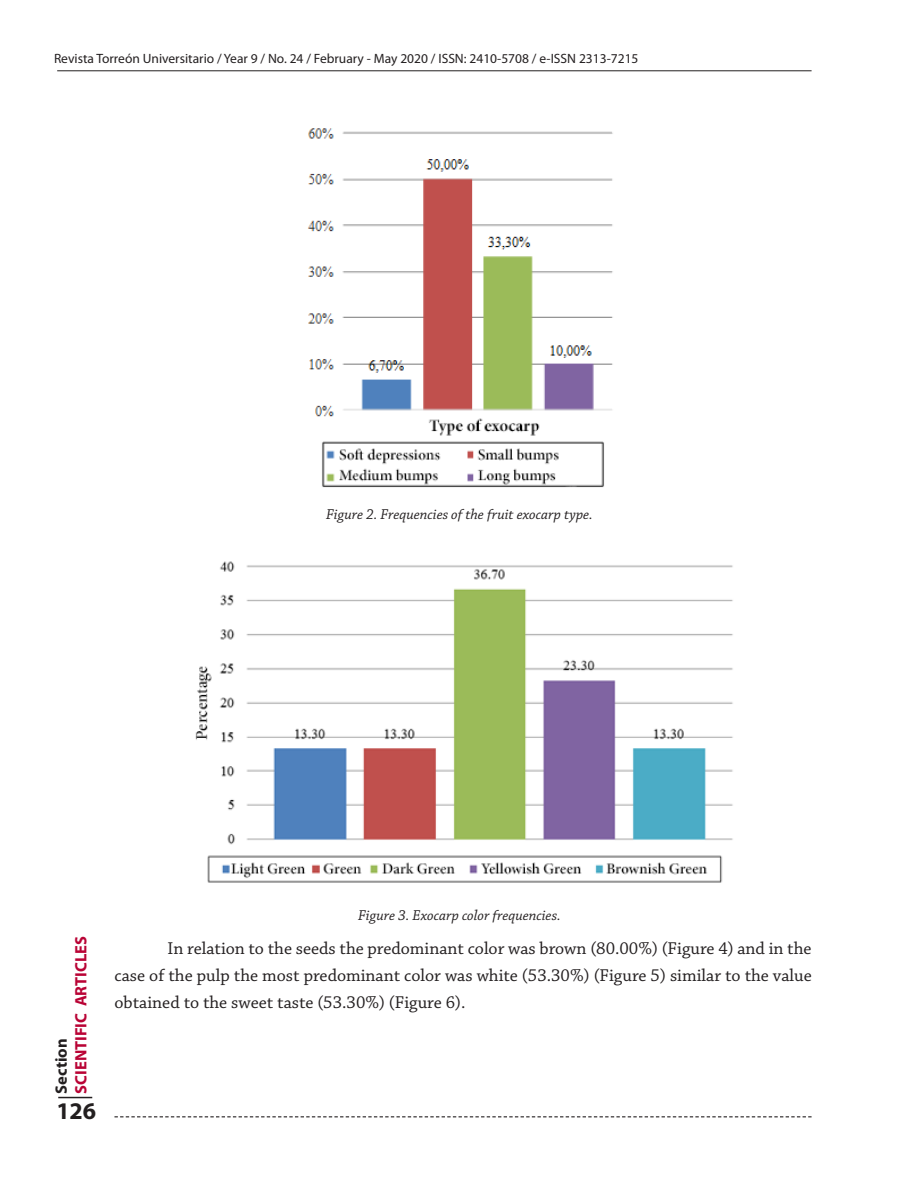
<style>
.page{position:relative;width:918px;height:1188px;background:#fff}
.page>*{position:absolute;margin:0;border:0;box-sizing:border-box;transform-origin:0 0}
.t1{font:700 24px "Myriad Pro";color:#231f20}
.t2{font:18px/27px "Chaparral Pro";color:#231f20;text-align:justify}
.t3{font:700 16.5px "Myriad Pro";color:#b90335}
.t4{font:700 16.5px "Myriad Pro";color:#231f20}
.t5{font:italic 15px "Chaparral Pro";color:#231f20}
.t6{font:13.5px "Myriad Pro";color:#231f20}
</style>
<div class="page">
<img style="left:307px;top:128px;width:306px;height:360px">
<img style="left:195px;top:561px;width:538px;height:322px">
<hr style="left:57px;top:70px;width:755px;height:1px;background:#231f20">
<hr style="left:58px;top:1097px;width:34px;height:1px;background:#231f20">
<svg style="left:114px;top:1116px;width:698px;height:1px"></svg>
<p class="t6" style="left:54px;top:50px;width:586px">Revista Torreón Universitario / Year 9 / No. 24 / February - May 2020 / ISSN: 2410-5708 / e-ISSN 2313-7215</p>
<p class="t5" style="left:326px;top:506px;width:268px">Figure 2. Frequencies of the fruit exocarp type.</p>
<p class="t3" style="left:70px;top:1094px;width:159px;rotate:-90deg">SCIENTIFIC ARTICLES</p>
<h1 class="t1" style="left:56px;top:1095px;width:41px">126</h1>
<p class="t4" style="left:50px;top:1094px;width:57px;rotate:-90deg">Section</p>
<p class="t5" style="left:358px;top:907px;width:204px">Figure 3. Exocarp color frequencies.</p>
<p class="t2" style="left:114px;top:935px;width:699px;text-indent:53px">In relation to the seeds the predominant color was brown (80.00%) (Figure 4) and in the case of the pulp the most predominant color was white (53.30%) (Figure 5) similar to the value obtained to the sweet taste (53.30%) (Figure 6).</p>
</div>
